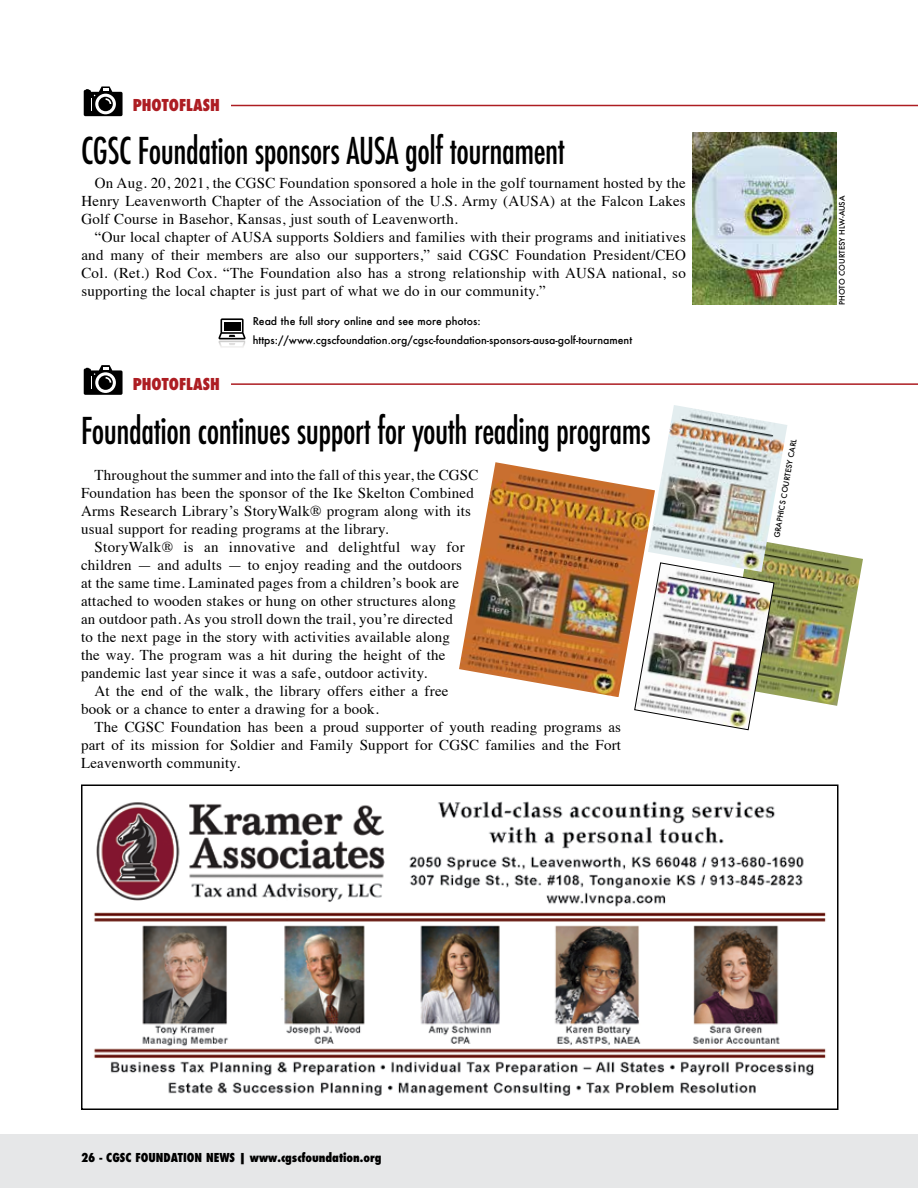
<style>
.page{position:relative;width:918px;height:1188px;background:#fff}
.page>*{position:absolute;margin:0;border:0;box-sizing:border-box;transform-origin:0 0}
.t1{font:500 condensed 36px "Futura";letter-spacing:-.015em;color:#000;scale:.9 1}
.t2{font:800 condensed 15.9px "Futura";color:#ad1d22}
.t3{font:15px/18px "Times";letter-spacing:.015em;color:#000;text-align:justify}
.t4{font:800 condensed 12px "Futura";color:#000}
.t5{font:500 10.5px/19.4px "Futura";color:#000}
.t6{font:500 7.5px "Futura";letter-spacing:-.005em;color:#000}
</style>
<div class="page">
<div style="left:0;top:1134px;width:918px;height:54px;background:#e6e7e8"></div>
<img style="left:94px;top:801px;width:732px;height:295px">
<div style="left:81px;top:784px;width:757px;height:326px;border:2px solid #000"></div>
<hr style="left:231px;top:105px;width:687px;height:1px;background:#ad1d22">
<svg style="left:84px;top:86px;width:39px;height:30px"></svg>
<img style="left:693px;top:133px;width:144px;height:172px">
<svg style="left:218px;top:318px;width:27px;height:30px"></svg>
<hr style="left:231px;top:383px;width:687px;height:2px;background:#ad1d22">
<svg style="left:84px;top:365px;width:39px;height:30px"></svg>
<img style="left:774px;top:545px;width:89px;height:161px">
<img style="left:634px;top:572px;width:140px;height:158px">
<img style="left:655px;top:405px;width:132px;height:167px">
<img style="left:459px;top:462px;width:196px;height:235px">
<p class="t2" style="left:133px;top:94px;width:89px">PHOTOFLASH</p>
<h1 class="t1" style="left:81px;top:127px;width:539px">CGSC Foundation sponsors AUSA golf tournament</h1>
<p class="t3" style="left:81px;top:173px;width:606px;text-indent:14px">On Aug. 20, 2021, the CGSC Foundation sponsored a hole in the golf tournament hosted by the Henry Leavenworth Chapter of the Association of the U.S. Army (AUSA) at the Falcon Lakes Golf Course in Basehor, Kansas, just south of Leavenworth.</p>
<p class="t3" style="left:81px;top:227px;width:606px;text-indent:14px">“Our local chapter of AUSA supports Soldiers and families with their programs and initiatives and many of their members are also our supporters,” said CGSC Foundation President/CEO Col. (Ret.) Rod Cox. “The Foundation also has a strong relationship with AUSA national, so supporting the local chapter is just part of what we do in our community.”</p>
<p class="t5" style="left:253px;top:311px;width:381px">Read the full story online and see more photos: https://www.cgscfoundation.org/cgsc-foundation-sponsors-ausa-golf-tournament</p>
<p class="t2" style="left:133px;top:373px;width:89px">PHOTOFLASH</p>
<h1 class="t1" style="left:81px;top:408px;width:634px">Foundation continues support for youth reading programs</h1>
<p class="t3" style="left:81px;top:464px;width:399px;text-align:left;text-indent:14px">Throughout the summer and into the fall of this year, the CGSC Foundation has been the sponsor of the Ike Skelton Combined Arms Research Library’s StoryWalk® program along with its usual support for reading programs at the library.</p>
<p class="t3" style="left:81px;top:536px;width:385px;text-align:left;text-indent:14px">StoryWalk® is an innovative and delightful way for children — and adults — to enjoy reading and the outdoors at the same time. Laminated pages from a children’s book are attached to wooden stakes or hung on other structures along an outdoor path. As you stroll down the trail, you’re directed to the next page in the story with activities available along the way. The program was a hit during the height of the pandemic last year since it was a safe, outdoor activity.</p>
<p class="t3" style="left:81px;top:680px;width:369px;text-indent:14px">At the end of the walk, the library offers either a free book or a chance to enter a drawing for a book.</p>
<p class="t3" style="left:81px;top:716px;width:542px;text-indent:14px">The CGSC Foundation has been a proud supporter of youth reading programs as part of its mission for Soldier and Family Support for CGSC families and the Fort Leavenworth community.</p>
<p class="t6" style="left:837px;top:305px;width:110px;rotate:-90deg">PHOTO COURTESY HLW-AUSA</p>
<p class="t6" style="left:772px;top:537px;width:102px;rotate:-80deg">GRAPHICS COURTESY CARL</p>
<p class="t4" style="left:81px;top:1149px;width:302px">26 - CGSC FOUNDATION NEWS | www.cgscfoundation.org</p>
</div>
